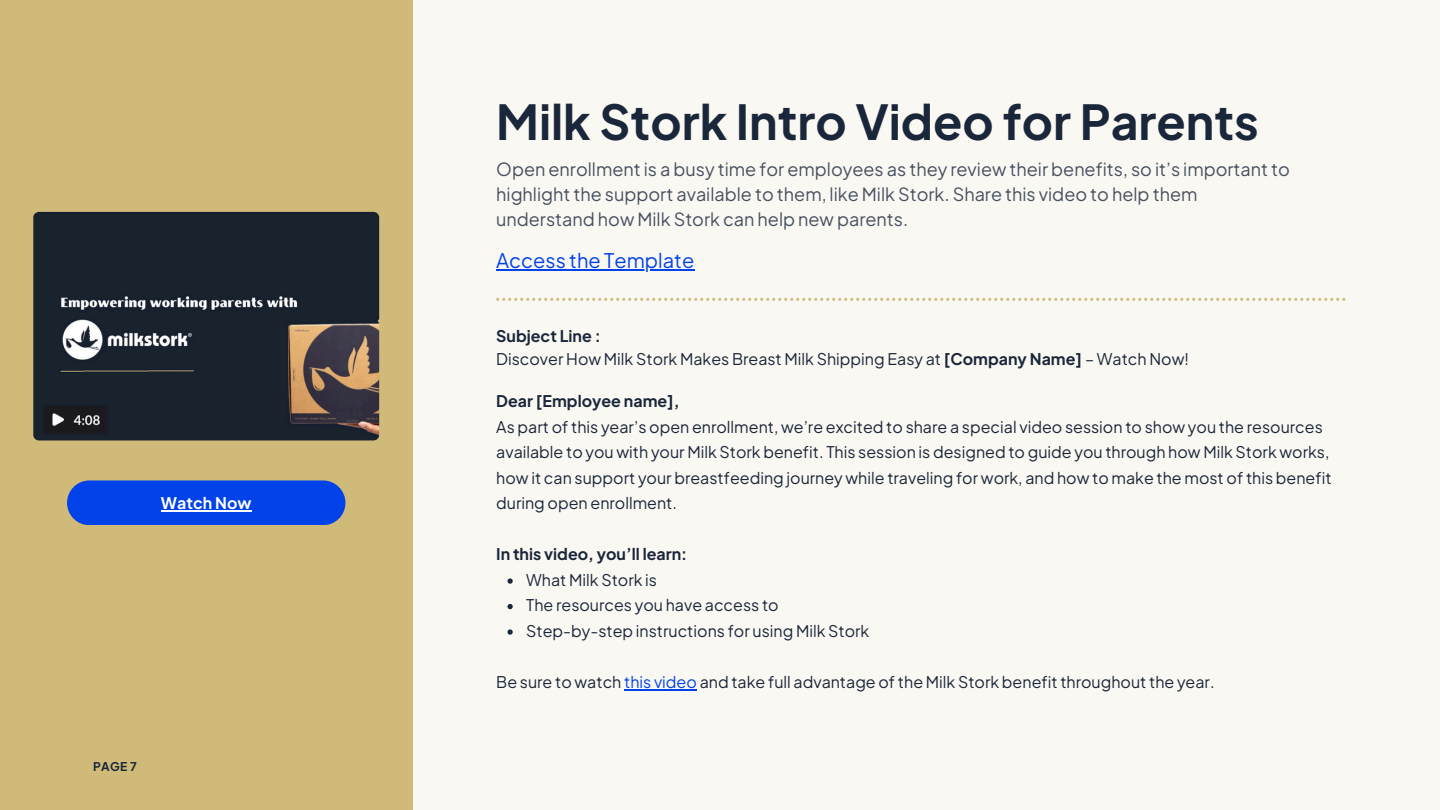
<style>
.page{position:relative;width:1440px;height:810px;background:#faf8f2}
.page>*{position:absolute;margin:0;border:0;box-sizing:border-box;transform-origin:0 0}
.t1{font:700 48px "Plus Jakarta Sans";color:#1a2639}
.t2{font:20px "Plus Jakarta Sans";color:#0142e9}
.t3{font:18px/24.8px "Plus Jakarta Sans";color:#485161}
.t4{font:16px/25.5px "Plus Jakarta Sans";color:#1a2639}
.t5{font:700 16px "Plus Jakarta Sans";color:#1a2639}
.t6{font:700 16px "Plus Jakarta Sans";color:#fff}
.t7{font:700 12px "Plus Jakarta Sans";color:#1a2639}
.s1{font-weight:700}
.s2{color:#0142e9}
</style>
<div class="page">
<div style="left:0;top:0;width:412px;height:810px;background:#d0ba79"></div>
<svg style="left:496px;top:298px;width:849px;height:3px"></svg>
<img style="left:33px;top:212px;width:346px;height:228px;border-radius:6px">
<div style="left:67px;top:480px;width:278px;height:45px;background:#0142e9;border-radius:22px"></div>
<hr style="left:161px;top:510px;width:54px;height:2px;background:#fff">
<hr style="left:215px;top:510px;width:37px;height:2px;background:#fff">
<svg style="left:508px;top:578px;width:5px;height:6px"></svg>
<svg style="left:508px;top:604px;width:5px;height:5px"></svg>
<svg style="left:508px;top:629px;width:5px;height:6px"></svg>
<hr style="left:624px;top:689px;width:73px;height:2px;background:#0142e9">
<hr style="left:496px;top:269px;width:198px;height:2px;background:#0142e9">
<h3 class="t6" style="left:161px;top:492px;width:92px">Watch Now</h3>
<h1 class="t7" style="left:93px;top:759px;width:45px">PAGE 7</h1>
<h4 class="t1" style="left:496px;top:90px;width:764px">Milk Stork Intro Video for Parents</h4>
<p class="t3" style="left:496px;top:156px;width:795px">Open enrollment is a busy time for employees as they review their benefits, so it’s important to highlight the support available to them, like Milk Stork. Share this video to help them understand how Milk Stork can help new parents.</p>
<p class="t2" style="left:496px;top:247px;width:200px">Access the Template</p>
<p class="t4" style="left:496px;top:324px;width:694px;line-height:23.2px"><span class="s1">Subject Line :<br></span>Discover How Milk Stork Makes Breast Milk Shipping Easy at <span class="s1">[Company Name]</span> – Watch Now!</p>
<h2 class="t4" style="left:496px;top:388px;width:837px"><span class="s1">Dear [Employee name],<br></span>As part of this year’s open enrollment, we’re excited to share a special video session to show you the resources available to you with your Milk Stork benefit. This session is designed to guide you through how Milk Stork works, how it can support your breastfeeding journey while traveling for work, and how to make the most of this benefit during open enrollment.</h2>
<h2 class="t5" style="left:496px;top:544px;width:193px">In this video, you’ll learn:</h2>
<h4 class="t4" style="left:526px;top:567px;width:132px">What Milk Stork is</h4>
<h4 class="t4" style="left:526px;top:592px;width:254px">The resources you have access to</h4>
<h3 class="t4" style="left:526px;top:618px;width:345px">Step-by-step instructions for using Milk Stork</h3>
<p class="t4" style="left:496px;top:669px;width:720px">Be sure to watch <span class="s2">this video</span> and take full advantage of the Milk Stork benefit throughout the year.</p>
</div>
